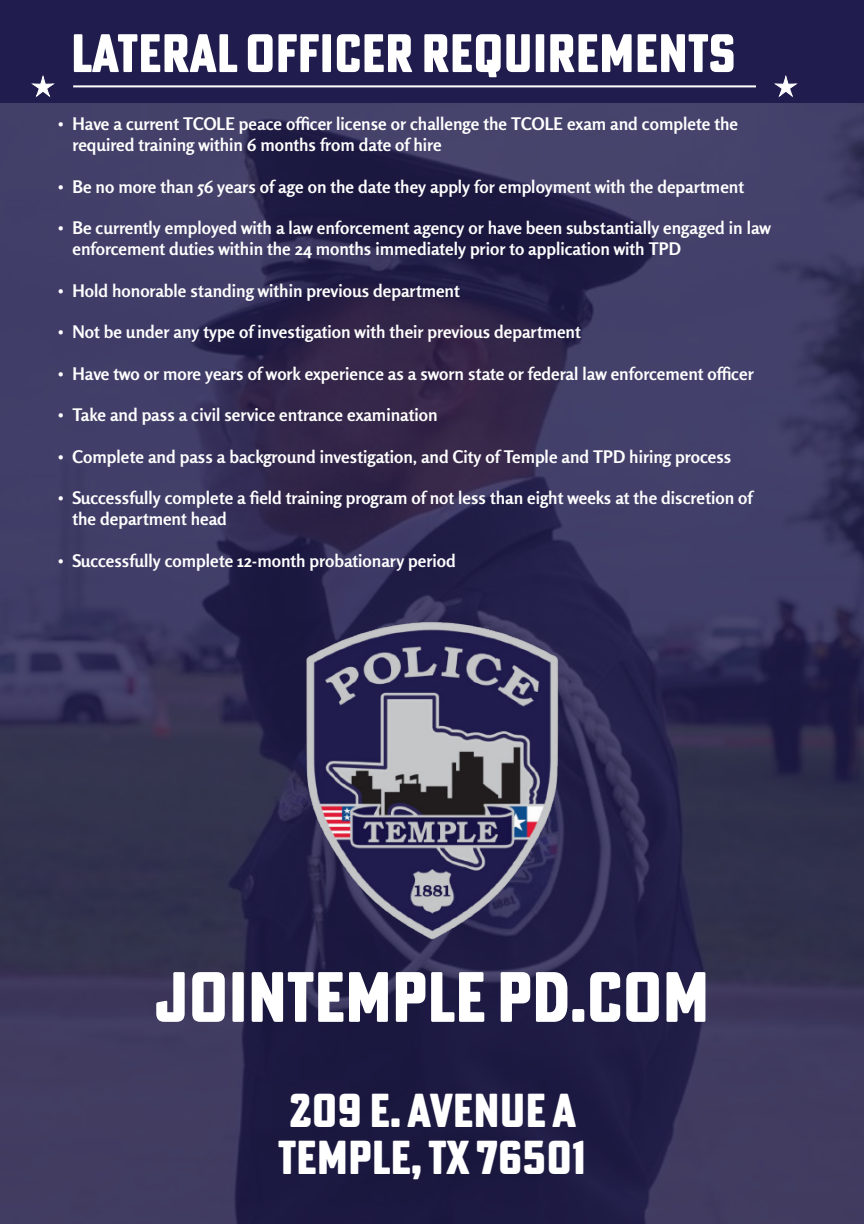
<style>
.page{position:relative;width:864px;height:1224px;background:#201c4e}
.page>*{position:absolute;margin:0;border:0;box-sizing:border-box;transform-origin:0 0}
.t1{font:800 69.6px "Poster Gothic Round Ex Cond ATF";color:#fff}
.t2{font:800 53px "Poster Gothic Round Ex Cond ATF";color:#fff}
.t3{font:800 46.6px/46.6px "Poster Gothic Round Ex Cond ATF";color:#fff}
.t4{font:700 17.4px/20.8px "Rosario";color:#fff}
.s1{font-family:"Times New Roman";font-weight:400}
</style>
<div class="page">
<img style="left:0;top:103px;width:864px;height:1121px">
<img style="left:209px;top:612px;width:446px;height:350px">
<hr style="left:73px;top:85px;width:683px;height:2px;background:#fff">
<svg style="left:31px;top:75px;width:23px;height:22px"></svg>
<svg style="left:774px;top:75px;width:23px;height:22px"></svg>
<h2 class="t2" style="left:71px;top:19px;width:666px">LATERAL OFFICER REQUIREMENTS</h2>
<p class="t4" style="left:72px;top:113px;width:667px;text-indent:-15px"><span class="s1">•</span> Have a current TCOLE peace officer license or challenge the TCOLE exam and complete the required training within 6 months from date of hire</p>
<p class="t4" style="left:58px;top:176px;width:688px"><span class="s1">•</span> Be no more than 56 years of age on the date they apply for employment with the department</p>
<p class="t4" style="left:72px;top:217px;width:700px;text-indent:-15px"><span class="s1">•</span> Be currently employed with a law enforcement agency or have been substantially engaged in law enforcement duties within the 24 months immediately prior to application with TPD</p>
<p class="t4" style="left:58px;top:280px;width:404px"><span class="s1">•</span> Hold honorable standing within previous department</p>
<p class="t4" style="left:58px;top:321px;width:525px"><span class="s1">•</span> Not be under any type of investigation with their previous department</p>
<p class="t4" style="left:58px;top:363px;width:697px"><span class="s1">•</span> Have two or more years of work experience as a sworn state or federal law enforcement officer</p>
<p class="t4" style="left:58px;top:404px;width:381px"><span class="s1">•</span> Take and pass a civil service entrance examination</p>
<p class="t4" style="left:58px;top:446px;width:675px"><span class="s1">•</span> Complete and pass a background investigation, and City of Temple and TPD hiring process</p>
<p class="t4" style="left:72px;top:488px;width:681px;text-indent:-15px"><span class="s1">•</span> Successfully complete a field training program of not less than eight weeks at the discretion of the department head</p>
<p class="t4" style="left:58px;top:550px;width:399px"><span class="s1">•</span> Successfully complete 12-month probationary period</p>
<h1 class="t1" style="left:155px;top:952px;width:556px">JOINTEMPLE PD.COM</h1>
<h3 class="t3" style="left:278px;top:1087px;width:309px">209 E. AVENUE A<br>TEMPLE, TX 76501</h3>
</div>
